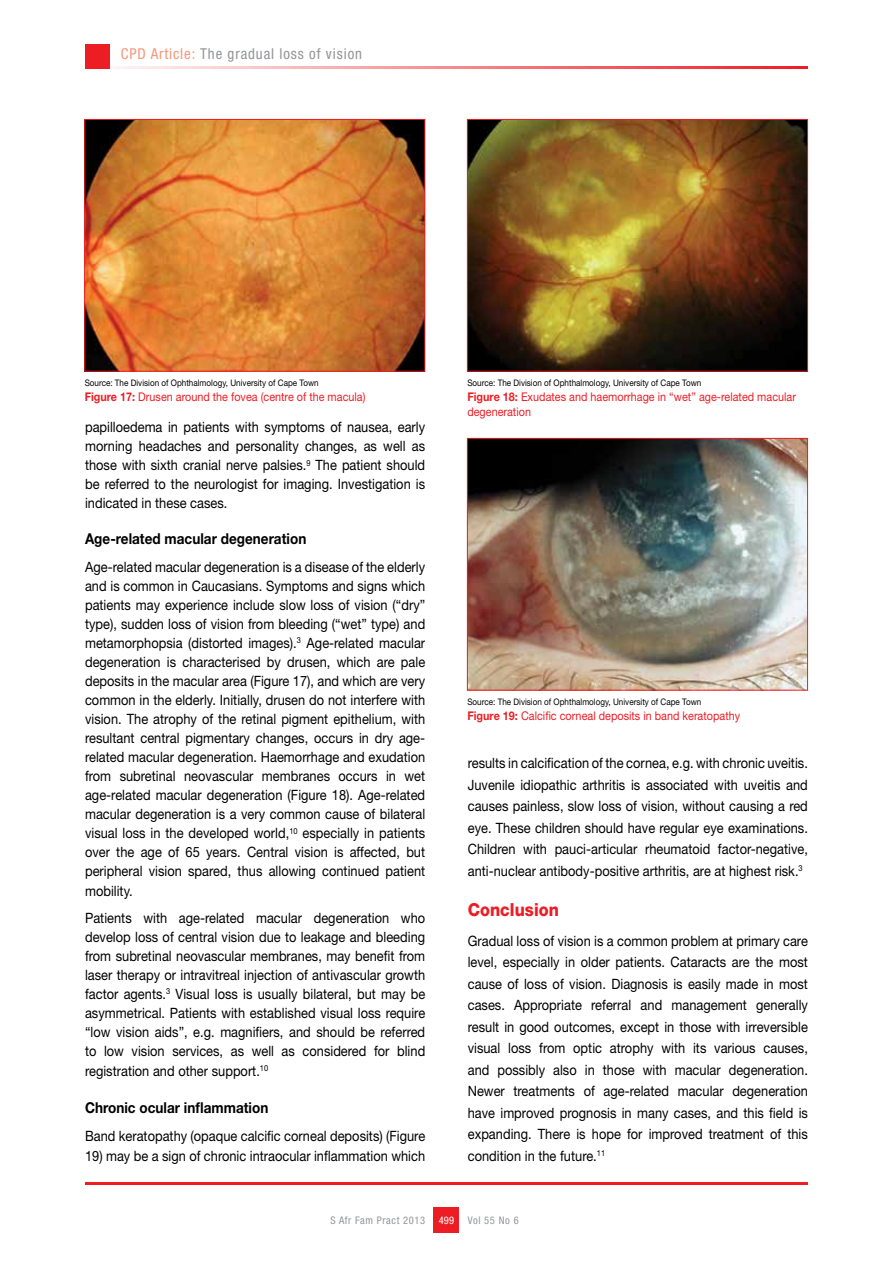
<style>
.page{position:relative;width:893px;height:1263px;background:#fff}
.page>*{position:absolute;margin:0;border:0;box-sizing:border-box;transform-origin:0 0}
.t1{font:800 18px "Helvetica Neue LT Std";color:#ed1d24;scale:.9 1}
.t2{font:700 15px "Helvetica Neue LT Std";color:#000;scale:.9 1}
.t3{font:condensed 15px "Helvetica Neue LT Std";letter-spacing:.06em;color:#939598}
.t4{font:14.25px/19px "Helvetica Neue LT Std";color:#000;text-align:justify;scale:.9 1}
.t5{font:12px/15px "Helvetica Neue LT Std";color:#ed1d24;scale:.9 1}
.t6{font:condensed 10.5px "Helvetica Neue LT Std";letter-spacing:.06em;color:#939598}
.t7{font:condensed 10.5px "Helvetica Neue LT Std";color:#fff}
.t8{font:9px "Helvetica Neue LT Std";color:#000;scale:.9 1}
.s1{color:#f79679}
.s2{font-weight:700}
</style>
<div class="page">
<hr style="left:85px;top:66px;width:723px;height:2px;background:#ed1d24">
<div style="left:85px;top:44px;width:24px;height:24px;background:#ed1d24"></div>
<div style="left:434px;top:1208px;width:25px;height:25px;background:#ed1d24"></div>
<hr style="left:85px;top:1182px;width:723px;height:2px;background:#ed1d24">
<img style="left:86px;top:121px;width:337px;height:249px">
<div style="left:84px;top:119px;width:341px;height:253px;border:1px solid #ed1d24"></div>
<img style="left:469px;top:121px;width:337px;height:249px">
<div style="left:467px;top:119px;width:341px;height:253px;border:1px solid #ed1d24"></div>
<img style="left:469px;top:440px;width:337px;height:248px">
<div style="left:467px;top:438px;width:341px;height:252px;border:1px solid #ed1d24"></div>
<p class="t3" style="left:121px;top:45px;width:243px"><span class="s1">CPD Article:</span> The gradual loss of vision</p>
<p class="t8" style="left:85px;top:377px;width:261px">Source: The Division of Ophthalmology, University of Cape Town</p>
<p class="t5" style="left:85px;top:389px;width:314px"><span class="s2">Figure 17:</span> Drusen around the fovea (centre of the macula)</p>
<p class="t4" style="left:85px;top:417px;width:379px">papilloedema in patients with symptoms of nausea, early morning headaches and personality changes, as well as those with sixth cranial nerve palsies.<sup>9</sup> The patient should be referred to the neurologist for imaging. Investigation is indicated in these cases.</p>
<p class="t2" style="left:85px;top:530px;width:247px">Age-related macular degeneration</p>
<p class="t4" style="left:85px;top:557px;width:380px">Age-related macular degeneration is a disease of the elderly and is common in Caucasians. Symptoms and signs which patients may experience include slow loss of vision (“dry” type), sudden loss of vision from bleeding (“wet” type) and metamorphopsia (distorted images).<sup>3</sup> Age-related macular degeneration is characterised by drusen, which are pale deposits in the macular area (Figure 17), and which are very common in the elderly. Initially, drusen do not interfere with vision. The atrophy of the retinal pigment epithelium, with resultant central pigmentary changes, occurs in dry age&shy;related macular degeneration. Haemorrhage and exudation from subretinal neovascular membranes occurs in wet age-related macular degeneration (Figure 18). Age-related macular degeneration is a very common cause of bilateral visual loss in the developed world,<sup>10</sup> especially in patients over the age of 65 years. Central vision is affected, but peripheral vision spared, thus allowing continued patient mobility.</p>
<p class="t4" style="left:85px;top:908px;width:380px">Patients with age-related macular degeneration who develop loss of central vision due to leakage and bleeding from subretinal neovascular membranes, may benefit from laser therapy or intravitreal injection of antivascular growth factor agents.<sup>3</sup> Visual loss is usually bilateral, but may be asymmetrical. Patients with established visual loss require “low vision aids”, e.g. magnifiers, and should be referred to low vision services, as well as considered for blind registration and other support.<sup>10</sup></p>
<p class="t2" style="left:85px;top:1098px;width:205px">Chronic ocular inflammation</p>
<p class="t4" style="left:85px;top:1126px;width:379px">Band keratopathy (opaque calcific corneal deposits) (Figure</p>
<p class="t4" style="left:85px;top:1146px;width:379px">19) may be a sign of chronic intraocular inflammation which</p>
<p class="t8" style="left:467px;top:377px;width:261px">Source: The Division of Ophthalmology, University of Cape Town</p>
<p class="t5" style="left:467px;top:389px;width:367px"><span class="s2">Figure 18:</span> Exudates and haemorrhage in “wet” age-related macular degeneration</p>
<p class="t8" style="left:467px;top:696px;width:261px">Source: The Division of Ophthalmology, University of Cape Town</p>
<p class="t5" style="left:467px;top:708px;width:305px"><span class="s2">Figure 19:</span> Calcific corneal deposits in band keratopathy</p>
<p class="t4" style="left:468px;top:752px;width:379px;line-height:21.5px">results in calcification of the cornea, e.g. with chronic uveitis.<br>Juvenile idiopathic arthritis is associated with uveitis and causes painless, slow loss of vision, without causing a red eye. These children should have regular eye examinations.<br>Children with pauci-articular rheumatoid factor-negative, anti-nuclear antibody-positive arthritis, are at highest risk.<sup>3</sup></p>
<p class="t1" style="left:468px;top:899px;width:103px">Conclusion</p>
<p class="t4" style="left:468px;top:930px;width:379px;line-height:21.5px">Gradual loss of vision is a common problem at primary care level, especially in older patients. Cataracts are the most cause of loss of vision. Diagnosis is easily made in most cases. Appropriate referral and management generally result in good outcomes, except in those with irreversible visual loss from optic atrophy with its various causes, and possibly also in those with macular degeneration.<br>Newer treatments of age-related macular degeneration have improved prognosis in many cases, and this field is expanding. There is hope for improved treatment of this condition in the future.<sup>11</sup></p>
<p class="t6" style="left:330px;top:1214px;width:96px">S Afr Fam Pract 2013</p>
<p class="t7" style="left:439px;top:1214px;width:17px">499</p>
<p class="t6" style="left:468px;top:1214px;width:52px">Vol 55 No 6</p>
</div>
